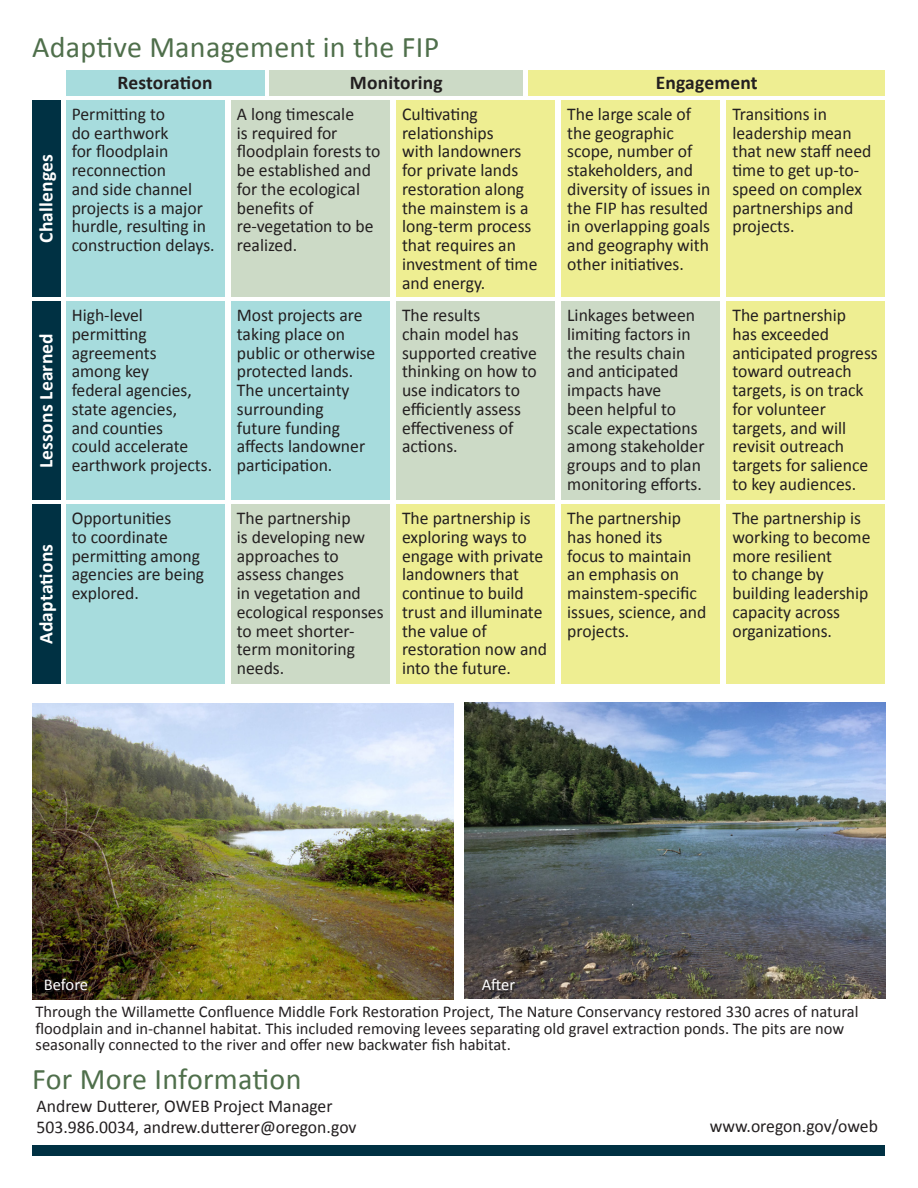
<style>
.page{position:relative;width:918px;height:1188px;background:#fff}
.page>*{position:absolute;margin:0;border:0;box-sizing:border-box;transform-origin:0 0}
.t1{font:30px "Calibri";letter-spacing:.01em;color:#4f6f4b}
.t2{font:700 19.5px "Calibri";letter-spacing:.01em;color:#fff}
.t3{font:700 19.5px "Calibri";letter-spacing:.01em;color:#231f20}
.t4{font:18px/18.8px "Calibri";color:#231f20}
.Photo_Caption{font:16.5px/16.5px "Calibri";color:#231f20}
.Photo_Caption-2{font:16.5px "Calibri";color:#fff}
</style>
<div class="page">
<div style="left:32px;top:1145px;width:853px;height:11px;background:#003143"></div>
<img style="left:465px;top:703px;width:420px;height:296px">
<img style="left:33px;top:703px;width:420px;height:297px">
<div style="left:66px;top:70px;width:198px;height:26px;background:#a7dcdd"></div>
<div style="left:270px;top:70px;width:253px;height:26px;background:#ccdac6"></div>
<div style="left:528px;top:70px;width:357px;height:26px;background:#eeee92"></div>
<div style="left:33px;top:100px;width:28px;height:197px;background:#003143"></div>
<div style="left:66px;top:100px;width:159px;height:197px;background:#a7dcdd"></div>
<div style="left:231px;top:100px;width:159px;height:197px;background:#ccdac6"></div>
<div style="left:396px;top:100px;width:159px;height:197px;background:#eeee92"></div>
<div style="left:561px;top:100px;width:159px;height:197px;background:#eeee92"></div>
<div style="left:726px;top:100px;width:159px;height:197px;background:#eeee92"></div>
<div style="left:33px;top:302px;width:28px;height:198px;background:#003143"></div>
<div style="left:66px;top:302px;width:159px;height:198px;background:#a7dcdd"></div>
<div style="left:231px;top:302px;width:159px;height:198px;background:#a7dcdd"></div>
<div style="left:396px;top:302px;width:159px;height:198px;background:#ccdac6"></div>
<div style="left:561px;top:302px;width:159px;height:198px;background:#ccdac6"></div>
<div style="left:726px;top:302px;width:159px;height:198px;background:#eeee92"></div>
<div style="left:33px;top:505px;width:28px;height:179px;background:#003143"></div>
<div style="left:66px;top:505px;width:159px;height:179px;background:#a7dcdd"></div>
<div style="left:231px;top:505px;width:159px;height:179px;background:#ccdac6"></div>
<div style="left:396px;top:505px;width:159px;height:179px;background:#eeee92"></div>
<div style="left:561px;top:505px;width:159px;height:179px;background:#eeee92"></div>
<div style="left:726px;top:505px;width:159px;height:179px;background:#eeee92"></div>
<div style="left:47px;top:980px;width:42px;height:12px;background:#231f20;opacity:.85"></div>
<div style="left:483px;top:980px;width:34px;height:12px;background:#231f20;opacity:.84"></div>
<h1 class="t1" style="left:32px;top:28px;width:409px">Adaptive Management in the FIP</h1>
<h2 class="t2" style="left:34px;top:243px;width:90px;rotate:-90deg">Challenges</h2>
<h2 class="t2" style="left:34px;top:468px;width:136px;rotate:-90deg">Lessons Learned</h2>
<h2 class="t2" style="left:34px;top:644px;width:102px;rotate:-90deg">Adaptations</h2>
<h2 class="t3" style="left:117px;top:70px;width:97px">Restoration</h2>
<h2 class="t3" style="left:350px;top:70px;width:95px">Monitoring</h2>
<h2 class="t3" style="left:656px;top:70px;width:103px">Engagement</h2>
<p class="t4" style="left:72px;top:105px;width:145px">Permitting to<br>do earthwork<br>for floodplain reconnection<br>and side channel projects is a major hurdle, resulting in construction delays.</p>
<p class="t4" style="left:237px;top:105px;width:145px">A long timescale<br>is required for floodplain forests to be established and for the ecological benefits of re-vegetation to be realized.</p>
<p class="t4" style="left:402px;top:105px;width:137px">Cultivating relationships<br>with landowners for private lands restoration along the mainstem is a long-term process that requires an investment of time and energy.</p>
<p class="t4" style="left:567px;top:105px;width:145px">The large scale of the geographic scope, number of stakeholders, and diversity of issues in the FIP has resulted in overlapping goals and geography with other initiatives.</p>
<p class="t4" style="left:732px;top:104px;width:140px">Transitions in leadership mean that new staff need time to get up-to&shy;speed on complex partnerships and projects.</p>
<p class="t4" style="left:72px;top:306px;width:142px">High-level permitting agreements<br>among key<br>federal agencies, state agencies,<br>and counties<br>could accelerate earthwork projects.</p>
<p class="t4" style="left:237px;top:306px;width:140px">Most projects are taking place on public or otherwise protected lands.<br>The uncertainty surrounding<br>future funding affects landowner participation.</p>
<p class="t4" style="left:402px;top:306px;width:136px">The results<br>chain model has supported creative thinking on how to use indicators to efficiently assess effectiveness of actions.</p>
<p class="t4" style="left:567px;top:306px;width:139px">Linkages between limiting factors in the results chain and anticipated impacts have<br>been helpful to scale expectations among stakeholder groups and to plan monitoring efforts.</p>
<p class="t4" style="left:732px;top:306px;width:147px">The partnership<br>has exceeded anticipated progress toward outreach targets, is on track for volunteer targets, and will revisit outreach targets for salience to key audiences.</p>
<p class="t4" style="left:72px;top:509px;width:134px">Opportunities<br>to coordinate permitting among agencies are being explored.</p>
<p class="t4" style="left:237px;top:509px;width:148px">The partnership<br>is developing new approaches to assess changes<br>in vegetation and ecological responses to meet shorter&shy;term monitoring needs.</p>
<p class="t4" style="left:402px;top:509px;width:146px">The partnership is exploring ways to engage with private landowners that continue to build trust and illuminate the value of restoration now and into the future.</p>
<p class="t4" style="left:567px;top:509px;width:141px">The partnership has honed its<br>focus to maintain an emphasis on mainstem-specific issues, science, and projects.</p>
<p class="t4" style="left:732px;top:509px;width:140px">The partnership is working to become more resilient<br>to change by building leadership capacity across organizations.</p>
<p class="Photo_Caption-2" style="left:44px;top:974px;width:46px">Before</p>
<p class="Photo_Caption-2" style="left:482px;top:974px;width:35px">After</p>
<p class="Photo_Caption" style="left:36px;top:1003px;width:824px">Through the Willamette Confluence Middle Fork Restoration Project, The Nature Conservancy restored 330 acres of natural floodplain and in-channel habitat. This included removing levees separating old gravel extraction ponds. The pits are now seasonally connected to the river and offer new backwater fish habitat.</p>
<h1 class="t1" style="left:32px;top:1060px;width:271px">For More Information</h1>
<p class="t4" style="left:37px;top:1097px;width:297px">Andrew Dutterer, OWEB Project Manager</p>
<p class="t4" style="left:37px;top:1118px;width:321px">503.986.0034, andrew.dutterer@oregon.gov</p>
<p class="t4" style="left:710px;top:1117px;width:170px">www.oregon.gov/oweb</p>
</div>
